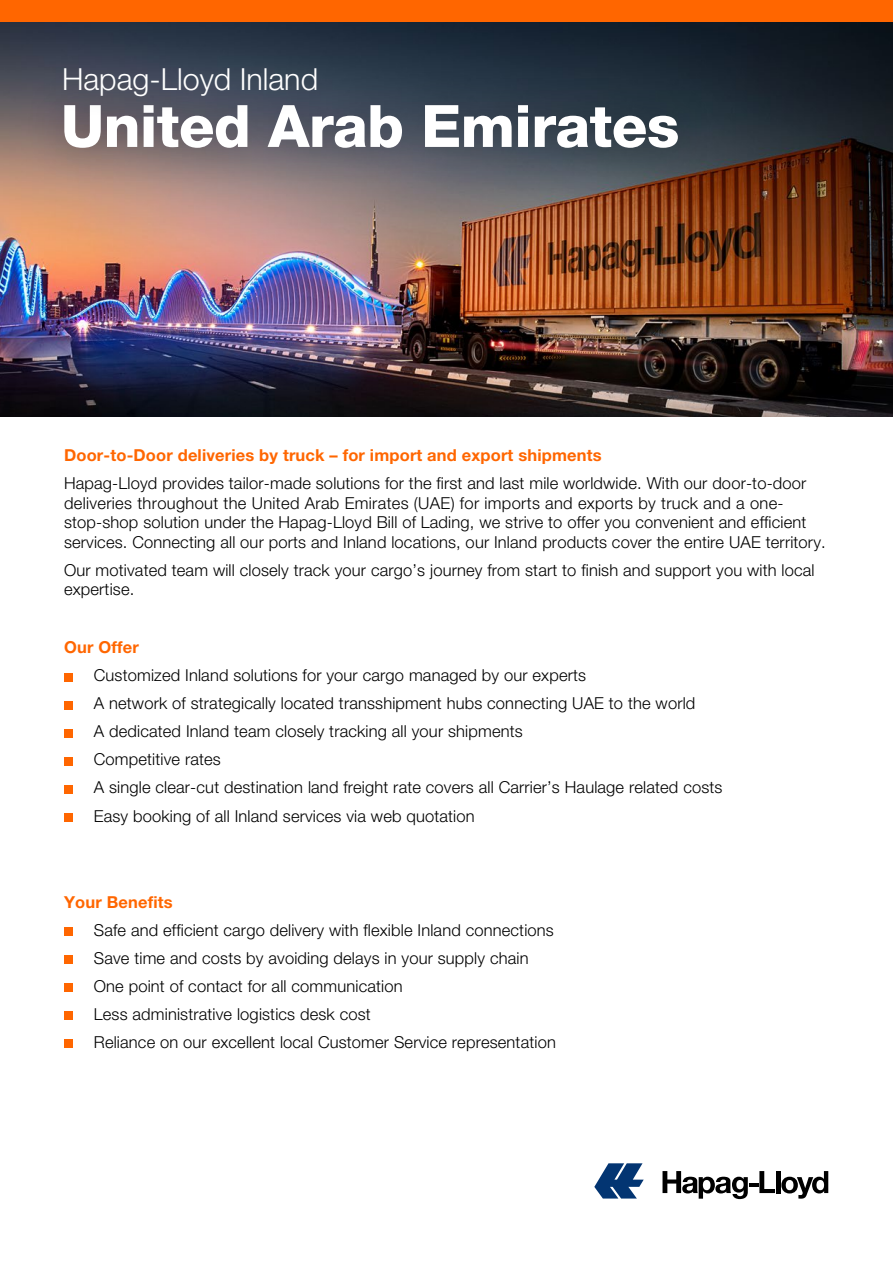
<style>
.page{position:relative;width:893px;height:1263px;background:#fff}
.page>*{position:absolute;margin:0;border:0;box-sizing:border-box;transform-origin:0 0}
.t1{font:800 58.5px "Helvetica Neue LT";letter-spacing:-.01em;color:#fff}
.t2{font:300 30.45px "Helvetica Neue LT";color:#fff}
.t3{font:300 16.5px/28px "Helvetica Neue LT";letter-spacing:.01em;color:#000}
.t4{font:700 16.5px "Helvetica Neue LT";letter-spacing:.01em;color:#f60}
</style>
<div class="page">
<img style="left:0;top:21px;width:893px;height:395px">
<div style="left:0;top:0;width:893px;height:21px;background:#f60"></div>
<div style="left:24px;top:64px;width:693px;height:124px;background:#000;opacity:.31"></div>
<div style="left:40px;top:47px;width:303px;height:74px;background:#4a565e;opacity:.56"></div>
<svg style="left:594px;top:1163px;width:50px;height:35px"></svg>
<svg style="left:662px;top:1171px;width:113px;height:28px"></svg>
<hr style="left:776px;top:1171px;width:4px;height:22px;background:#000">
<svg style="left:781px;top:1171px;width:47px;height:28px"></svg>
<div style="left:64px;top:673px;width:9px;height:8px;background:#f60"></div>
<div style="left:64px;top:701px;width:9px;height:8px;background:#f60"></div>
<div style="left:64px;top:729px;width:9px;height:8px;background:#f60"></div>
<div style="left:64px;top:757px;width:9px;height:8px;background:#f60"></div>
<div style="left:64px;top:785px;width:9px;height:8px;background:#f60"></div>
<div style="left:64px;top:813px;width:9px;height:8px;background:#f60"></div>
<div style="left:64px;top:927px;width:9px;height:9px;background:#f60"></div>
<div style="left:64px;top:955px;width:9px;height:9px;background:#f60"></div>
<div style="left:64px;top:983px;width:9px;height:9px;background:#f60"></div>
<div style="left:64px;top:1011px;width:9px;height:9px;background:#f60"></div>
<div style="left:64px;top:1039px;width:9px;height:9px;background:#f60"></div>
<h2 class="t2" style="left:62px;top:60px;width:258px">Hapag-Lloyd Inland</h2>
<h1 class="t1" style="left:61px;top:91px;width:620px">United Arab Emirates</h1>
<p class="t4" style="left:64px;top:445px;width:539px">Door-to-Door deliveries by truck – for import and export shipments</p>
<p class="t3" style="left:64px;top:473px;width:763px;line-height:19.5px">Hapag-Lloyd provides tailor-made solutions for the first and last mile worldwide. With our door-to-door deliveries throughout the United Arab Emirates (UAE) for imports and exports by truck and a one&shy;stop-shop solution under the Hapag-Lloyd Bill of Lading, we strive to offer you convenient and efficient services. Connecting all our ports and Inland locations, our Inland products cover the entire UAE territory.</p>
<p class="t3" style="left:64px;top:560px;width:752px;line-height:19.5px">Our motivated team will closely track your cargo’s journey from start to finish and support you with local expertise.</p>
<p class="t4" style="left:64px;top:637px;width:76px">Our Offer</p>
<p class="t3" style="left:94px;top:661px;width:630px">Customized Inland solutions for your cargo managed by our experts<br>A network of strategically located transshipment hubs connecting UAE to the world<br>A dedicated Inland team closely tracking all your shipments<br>Competitive rates<br>A single clear-cut destination land freight rate covers all Carrier’s Haulage related costs Easy booking of all Inland services via web quotation</p>
<p class="t4" style="left:64px;top:892px;width:110px">Your Benefits</p>
<p class="t3" style="left:94px;top:916px;width:464px">Safe and efficient cargo delivery with flexible Inland connections Save time and costs by avoiding delays in your supply chain One point of contact for all communication<br>Less administrative logistics desk cost<br>Reliance on our excellent local Customer Service representation</p>
</div>
